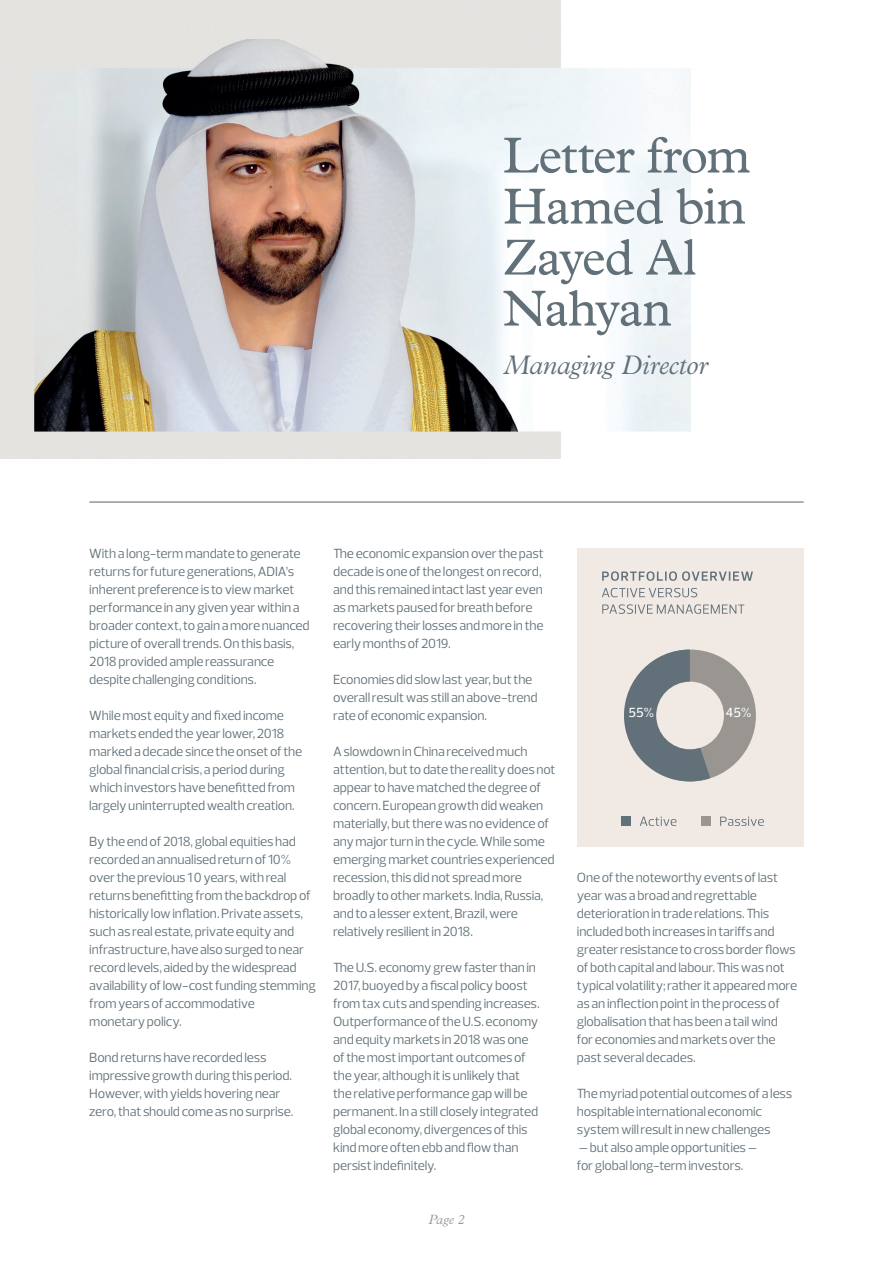
<style>
.page{position:relative;width:893px;height:1263px;background:#fff}
.page>*{position:absolute;margin:0;border:0;box-sizing:border-box;transform-origin:0 0}
.SectionHeading{font:51px "Plantin MT Pro";letter-spacing:-.025em;color:#627179}
.LetterTitle{font:italic 300 27px "Plantin MT Pro";letter-spacing:-.01em;color:#627179}
.BodyText{font:13.5px/18px "Prelo";letter-spacing:-.015em;color:#627179}
.t1{font:500 13.5px "Prelo";color:#fff}
.t2{font:italic 300 13.5px "Plantin MT Pro";color:#999591}
</style>
<div class="page">
<img style="left:0;top:0;width:690px;height:458px">
<div style="left:577px;top:548px;width:227px;height:299px;background:#f0e9e4"></div>
<svg style="left:624px;top:649px;width:132px;height:132px"></svg>
<hr style="left:89px;top:501px;width:715px;height:2px;background:#999591">
<svg style="left:602px;top:604px;width:142px;height:10px"></svg>
<svg style="left:602px;top:588px;width:95px;height:9px"></svg>
<svg style="left:602px;top:571px;width:151px;height:10px"></svg>
<div style="left:622px;top:816px;width:9px;height:10px;background:#627179"></div>
<div style="left:702px;top:816px;width:9px;height:10px;background:#999591"></div>
<svg style="left:720px;top:817px;width:44px;height:9px"></svg>
<svg style="left:640px;top:816px;width:36px;height:10px"></svg>
<p class="SectionHeading" style="left:503px;top:126px;width:249px">Letter from</p>
<p class="SectionHeading" style="left:503px;top:177px;width:244px">Hamed bin</p>
<p class="SectionHeading" style="left:503px;top:228px;width:195px">Zayed Al</p>
<p class="SectionHeading" style="left:503px;top:279px;width:170px">Nahyan</p>
<p class="LetterTitle" style="left:503px;top:350px;width:206px">Managing Director</p>
<p class="BodyText" style="left:89px;top:545px;width:222px">With a long-term mandate to generate returns for future generations, ADIA’s inherent preference is to view market performance in any given year within a broader context, to gain a more nuanced picture of overall trends. On this basis, 2018 provided ample reassurance despite challenging conditions.</p>
<p class="BodyText" style="left:89px;top:707px;width:215px">While most equity and fixed income markets ended the year lower, 2018 marked a decade since the onset of the global financial crisis, a period during which investors have benefitted from largely uninterrupted wealth creation.</p>
<p class="BodyText" style="left:89px;top:833px;width:228px">By the end of 2018, global equities had recorded an annualised return of 10% over the previous 1 0 years, with real returns benefitting from the backdrop of historically low inflation. Private assets, such as real estate, private equity and infrastructure, have also surged to near record levels, aided by the widespread availability of low-cost funding stemming from years of accommodative</p>
<p class="BodyText" style="left:89px;top:1013px;width:94px">monetary policy.</p>
<p class="BodyText" style="left:89px;top:1049px;width:204px">Bond returns have recorded less impressive growth during this period.<br>However, with yields hovering near</p>
<p class="BodyText" style="left:89px;top:1103px;width:206px">zero, that should come as no surprise.</p>
<p class="BodyText" style="left:333px;top:545px;width:212px">The economic expansion over the past decade is one of the longest on record, and this remained intact last year even as markets paused for breath before recovering their losses and more in the early months of 2019.</p>
<p class="BodyText" style="left:333px;top:671px;width:206px">Economies did slow last year, but the overall result was still an above-trend rate of economic expansion.</p>
<p class="BodyText" style="left:333px;top:743px;width:224px">A slowdown in China received much attention, but to date the reality does not appear to have matched the degree of concern. European growth did weaken materially, but there was no evidence of any major turn in the cycle. While some emerging market countries experienced recession, this did not spread more broadly to other markets. India, Russia, and to a lesser extent, Brazil, were relatively resilient in 2018.</p>
<p class="BodyText" style="left:333px;top:959px;width:208px">The U.S. economy grew faster than in 2017, buoyed by a fiscal policy boost from tax cuts and spending increases.<br>Outperformance of the U.S. economy and equity markets in 2018 was one of the most important outcomes of the year, although it is unlikely that the relative performance gap will be permanent. In a still closely integrated global economy, divergences of this kind more often ebb and flow than persist indefinitely.</p>
<p class="t2" style="left:428px;top:1212px;width:38px">Page 2</p>
<p class="t1" style="left:629px;top:704px;width:27px">55%</p>
<p class="t1" style="left:726px;top:704px;width:27px">45%</p>
<p class="BodyText" style="left:577px;top:869px;width:222px">One of the noteworthy events of last year was a broad and regrettable deterioration in trade relations. This included both increases in tariffs and greater resistance to cross border flows of both capital and labour. This was not typical volatility; rather it appeared more as an inflection point in the process of globalisation that has been a tail wind for economies and markets over the past several decades.</p>
<p class="BodyText" style="left:577px;top:1085px;width:217px">The myriad potential outcomes of a less hospitable international economic system will result in new challenges</p>
<p class="BodyText" style="left:579px;top:1139px;width:180px">– but also ample opportunities –</p>
<p class="BodyText" style="left:577px;top:1157px;width:168px">for global long-term investors.</p>
</div>
